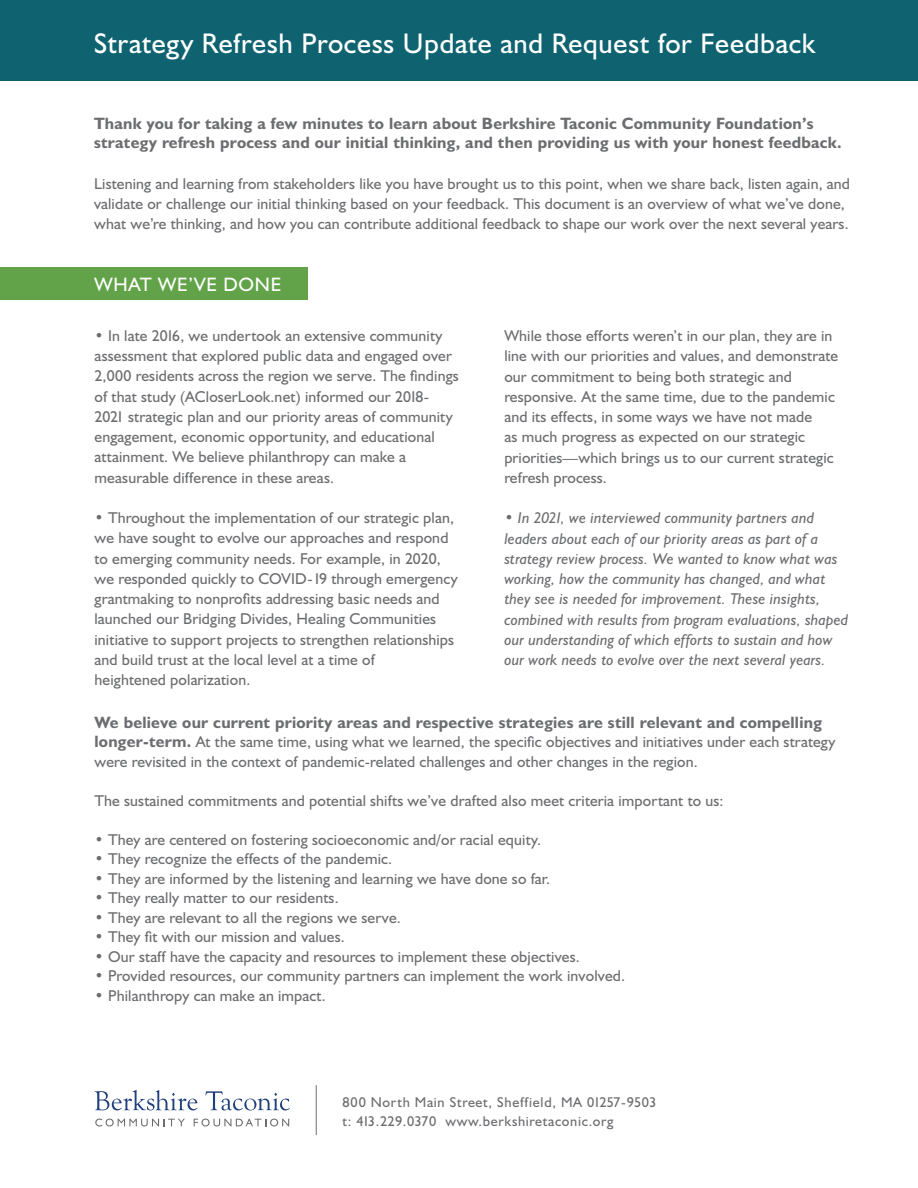
<style>
.page{position:relative;width:918px;height:1188px;background:#fff}
.page>*{position:absolute;margin:0;border:0;box-sizing:border-box;transform-origin:0 0}
.t1{font:28.5px "Humanist 521 BT";letter-spacing:.025em;color:#fff}
.t2{font:19.5px "Humanist 521 BT";letter-spacing:.04em;color:#fff}
.t3{font:700 16.5px/19.5px "Humanist 521 BT";letter-spacing:.015em;color:#6c6d70}
.t4{font:15.75px/20.2px "Humanist 521 BT";letter-spacing:.01em;color:#6c6d70}
.t5{font:italic 15.75px/20.2px "Humanist 521 BT";letter-spacing:.01em;color:#6c6d70}
.t6{font:14.25px/18.8px "Humanist 521 BT";letter-spacing:.05em;color:#6c6d70}
.s1{font-style:normal}
.s2{font-weight:700;font-size:16.5px}
</style>
<div class="page">
<svg style="left:94px;top:1090px;width:104px;height:20px"></svg>
<svg style="left:205px;top:1091px;width:85px;height:19px"></svg>
<svg style="left:95px;top:1119px;width:90px;height:7px"></svg>
<svg style="left:194px;top:1119px;width:95px;height:7px"></svg>
<hr style="left:316px;top:1085px;width:1px;height:50px;background:#6c6d70">
<div style="left:0;top:268px;width:308px;height:32px;background:#62a349"></div>
<div style="left:0;top:0;width:918px;height:81px;background:#0f6371"></div>
<p class="t1" style="left:94px;top:26px;width:723px">Strategy Refresh Process Update and Request for Feedback</p>
<p class="t3" style="left:94px;top:114px;width:749px">Thank you for taking a few minutes to learn about Berkshire Taconic Community Foundation’s strategy refresh process and our initial thinking, and then providing us with your honest feedback.</p>
<p class="t4" style="left:94px;top:173px;width:757px">Listening and learning from stakeholders like you have brought us to this point, when we share back, listen again, and validate or challenge our initial thinking based on your feedback. This document is an overview of what we’ve done, what we’re thinking, and how you can contribute additional feedback to shape our work over the next several years.</p>
<p class="t2" style="left:95px;top:273px;width:188px">WHAT WE’VE DONE</p>
<p class="t4" style="left:95px;top:325px;width:366px">• In late 2016, we undertook an extensive community assessment that explored public data and engaged over 2,000 residents across the region we serve. The findings of that study (ACloserLook.net) informed our 2018- 2021 strategic plan and our priority areas of community engagement, economic opportunity, and educational attainment. We believe philanthropy can make a measurable difference in these areas.</p>
<p class="t4" style="left:94px;top:508px;width:365px">• Throughout the implementation of our strategic plan, we have sought to evolve our approaches and respond to emerging community needs. For example, in 2020, we responded quickly to COVID-19 through emergency grantmaking to nonprofits addressing basic needs and launched our Bridging Divides, Healing Communities initiative to support projects to strengthen relationships and build trust at the local level at a time of<br>heightened polarization.</p>
<p class="t4" style="left:504px;top:326px;width:335px">While those efforts weren’t in our plan, they are in line with our priorities and values, and demonstrate our commitment to being both strategic and responsive. At the same time, due to the pandemic and its effects, in some ways we have not made<br>as much progress as expected on our strategic priorities—which brings us to our current strategic refresh process.</p>
<p class="t5" style="left:504px;top:508px;width:345px"><span class="s1">•</span> In 2021, we interviewed community partners and leaders about each of our priority areas as part of a strategy review process. We wanted to know what was working, how the community has changed, and what they see is needed for improvement. These insights, combined with results from program evaluations, shaped our understanding of which efforts to sustain and how our work needs to evolve over the next several years.</p>
<p class="t3" style="left:94px;top:713px;width:729px">We believe our current priority areas and respective strategies are still relevant and compelling</p>
<p class="t4" style="left:94px;top:732px;width:743px;line-height:19.5px"><span class="s2">longer-term.</span> At the same time, using what we learned, the specific objectives and initiatives under each strategy were revisited in the context of pandemic-related challenges and other changes in the region.</p>
<p class="t4" style="left:95px;top:790px;width:631px">The sustained commitments and potential shifts we’ve drafted also meet criteria important to us:</p>
<p class="t4" style="left:95px;top:829px;width:448px">• They are centered on fostering socioeconomic and/or racial equity.</p>
<p class="t4" style="left:95px;top:849px;width:299px">• They recognize the effects of the pandemic.</p>
<p class="t4" style="left:95px;top:868px;width:457px">• They are informed by the listening and learning we have done so far.</p>
<p class="t4" style="left:95px;top:888px;width:246px">• They really matter to our residents.</p>
<p class="t4" style="left:95px;top:907px;width:308px">• They are relevant to all the regions we serve.</p>
<p class="t4" style="left:95px;top:927px;width:252px">• They fit with our mission and values.</p>
<p class="t4" style="left:95px;top:946px;width:487px">• Our staff have the capacity and resources to implement these objectives.</p>
<p class="t4" style="left:95px;top:966px;width:532px">• Provided resources, our community partners can implement the work involved.</p>
<p class="t4" style="left:95px;top:985px;width:233px">• Philanthropy can make an impact.</p>
<p class="t6" style="left:343px;top:1093px;width:315px">800 North Main Street, Sheffield, MA 01257-9503 t: 413.229.0370 www.berkshiretaconic.org</p>
</div>
